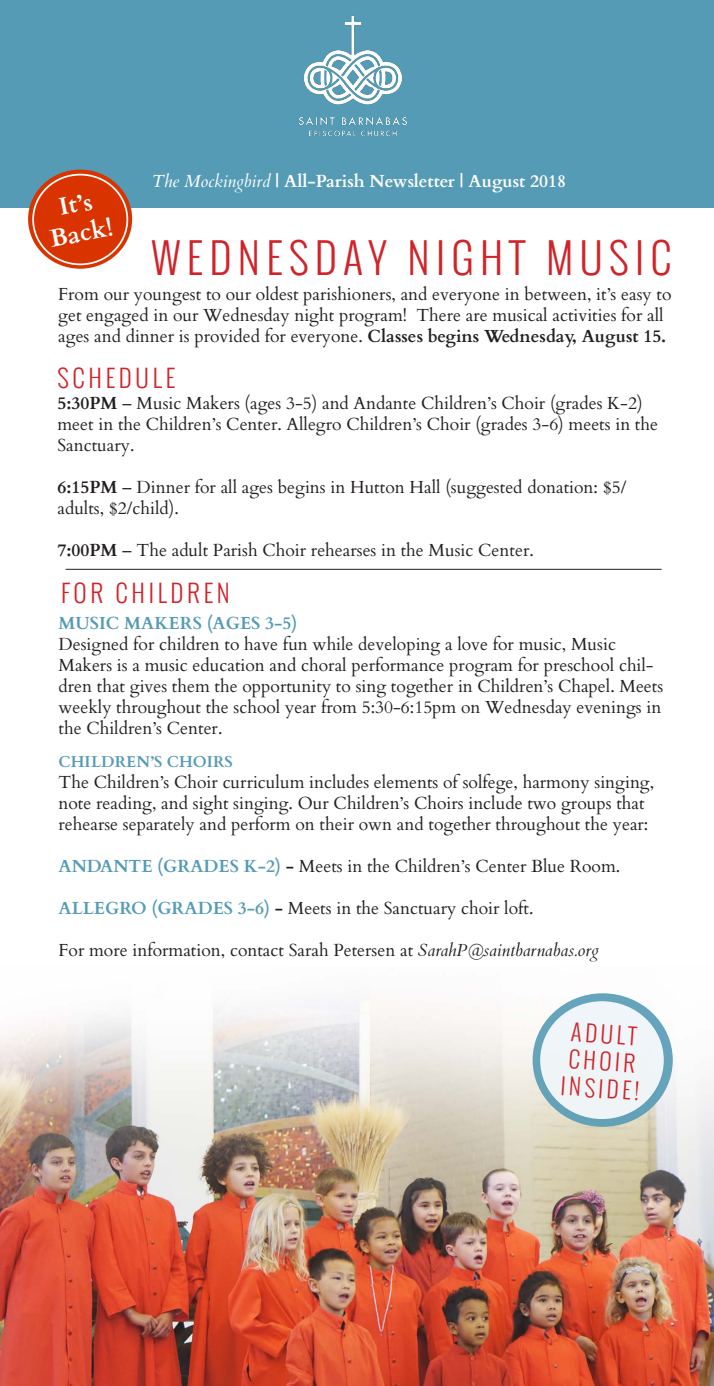
<style>
.page{position:relative;width:714px;height:1386px;background:#fff}
.page>*{position:absolute;margin:0;border:0;box-sizing:border-box;transform-origin:0 0}
.t1{font:300 42px "Oswald";letter-spacing:.15em;color:#d1232a}
.t2{font:300 24.5px "Oswald";letter-spacing:.15em;color:#d1232a}
.t3{font:700 24.5px "Cardo";color:#fff}
.t4{font:300 22.75px/27.3px "Oswald";color:#d1232a}
.t5{font:17.5px/21px "Cardo";color:#231f20}
.t6{font:700 17.5px "Cardo";color:#fff}
.t7{font:700 17.5px "Cardo";color:#559bb5}
.t8{font:700 15.75px "Cardo";color:#559bb5}
.s1{font-weight:400;font-style:italic}
.s2{font-weight:700}
.s3{font-weight:700;color:#559bb5}
.s4{font-style:italic}
</style>
<div class="page">
<img style="left:0;top:993px;width:713px;height:393px">
<hr style="left:66px;top:569px;width:595px;height:1px;background:#231f20">
<div style="left:0;top:0;width:713px;height:208px;background:#559bb5"></div>
<img style="left:299px;top:16px;width:108px;height:121px">
<svg style="left:532px;top:993px;width:140px;height:134px;background:#6da8bd"></svg>
<div style="left:540px;top:1001px;width:123px;height:118px;background:#eff5f7;border-radius:50%"></div>
<div style="left:28px;top:170px;width:104px;height:99px;background:#d93400;border-radius:50%"></div>
<div style="left:32px;top:174px;width:96px;height:91px;border:2px solid #fff;border-radius:50%"></div>
<p class="t3" style="left:55px;top:188px;width:35px;rotate:-11deg">It’s</p>
<p class="t3" style="left:46px;top:220px;width:65px;rotate:-11deg">Back!</p>
<p class="t6" style="left:152px;top:167px;width:415px"><span class="s1">The Mockingbird</span> | All-Parish Newsletter | August 2018</p>
<p class="t1" style="left:151px;top:227px;width:521px">WEDNESDAY NIGHT MUSIC</p>
<p class="t5" style="left:58px;top:283px;width:614px">From our youngest to our oldest parishioners, and everyone in between, it’s easy to get engaged in our Wednesday night program! There are musical activities for all ages and dinner is provided for everyone. <span class="s2">Classes begins Wednesday, August 15.</span></p>
<p class="t2" style="left:57px;top:360px;width:119px">SCHEDULE</p>
<p class="t5" style="left:57px;top:392px;width:601px"><span class="s2">5:30PM</span> – Music Makers (ages 3-5) and Andante Children’s Choir (grades K-2) meet in the Children’s Center. Allegro Children’s Choir (grades 3-6) meets in the<br>Sanctuary.</p>
<p class="t5" style="left:57px;top:476px;width:570px"><span class="s2">6:15PM</span> – Dinner for all ages begins in Hutton Hall (suggested donation: $5/ adults, $2/child).</p>
<p class="t5" style="left:57px;top:539px;width:477px"><span class="s2">7:00PM</span> – The adult Parish Choir rehearses in the Music Center.</p>
<p class="t2" style="left:61px;top:575px;width:170px">FOR CHILDREN</p>
<p class="t7" style="left:58px;top:609px;width:240px">MUSIC MAKERS (AGES 3-5)</p>
<p class="t5" style="left:58px;top:632px;width:558px">Designed for children to have fun while developing a love for music, Music</p>
<p class="t5" style="left:58px;top:653px;width:606px">Makers is a music education and choral performance program for preschool chil&shy;dren that gives them the opportunity to sing together in Children’s Chapel. Meets weekly throughout the school year from 5:30-6:15pm on Wednesday evenings in the Children’s Center.</p>
<p class="t8" style="left:58px;top:749px;width:176px">CHILDREN’S CHOIRS</p>
<p class="t5" style="left:58px;top:770px;width:596px">The Children’s Choir curriculum includes elements of solfege, harmony singing, note reading, and sight singing. Our Children’s Choirs include two groups that rehearse separately and perform on their own and together throughout the year:</p>
<p class="t5" style="left:58px;top:854px;width:563px"><span class="s3">ANDANTE (GRADES K-2)</span> <span class="s2">-</span> Meets in the Children’s Center Blue Room.</p>
<p class="t5" style="left:58px;top:896px;width:476px"><span class="s3">ALLEGRO (GRADES 3-6)</span> <span class="s2">-</span> Meets in the Sanctuary choir loft.</p>
<p class="t5" style="left:58px;top:938px;width:541px">For more information, contact Sarah Petersen at <span class="s4">SarahP@saintbarnabas.org</span></p>
<p class="t4" style="left:565px;top:1017px;width:80px;rotate:4deg">ADULT<br>CHOIR<br>INSIDE!</p>
</div>
